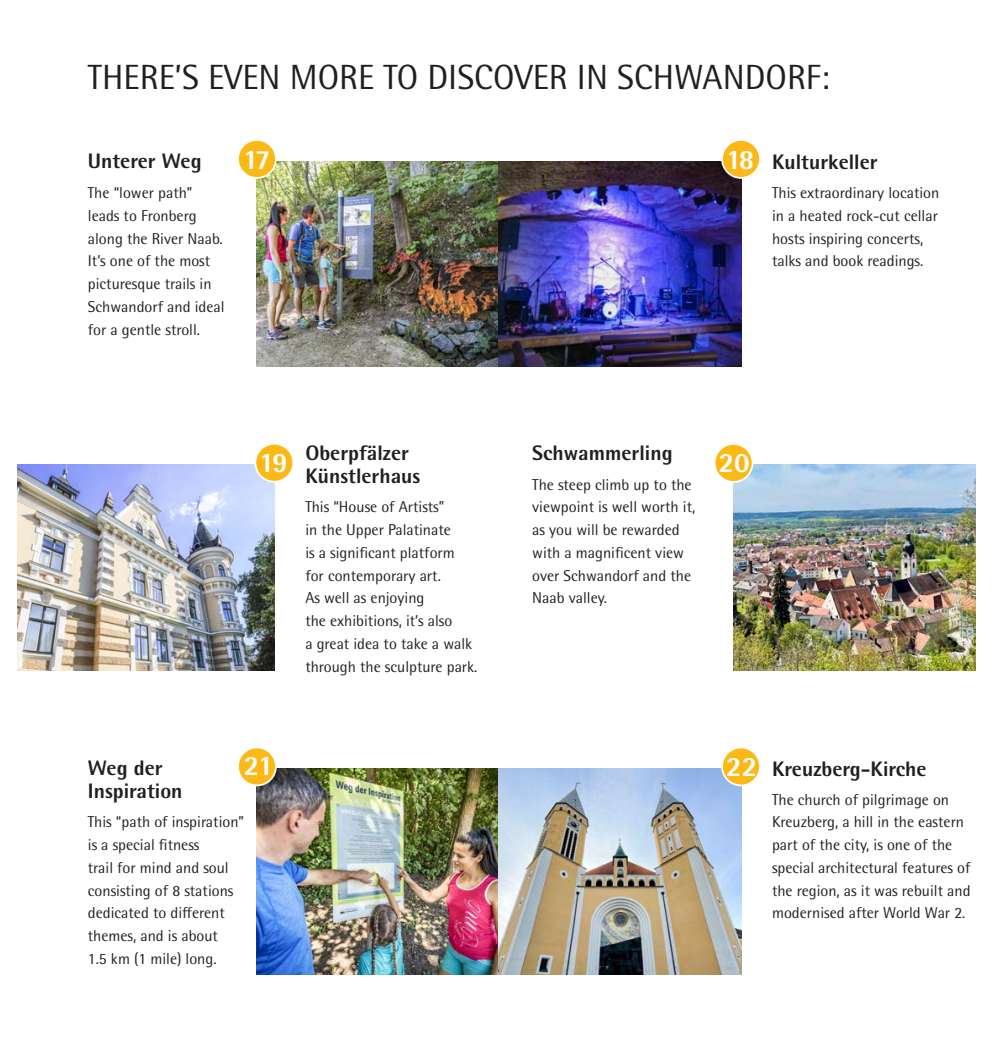
<style>
.page{position:relative;width:993px;height:1042px;background:#fff}
.page>*{position:absolute;margin:0;border:0;box-sizing:border-box;transform-origin:0 0}
.t1{font:35px "Rotis Semi Sans Pro";color:#231f20}
.t2{font:800 27.82px "Rotis Semi Sans Pro";letter-spacing:-.07em;color:#fff}
.t3{font:800 21px/22.8px "Rotis Semi Sans Pro";color:#231f20}
.t4{font:15.75px/22.8px "Rotis Semi Sans Pro";color:#231f20}
</style>
<div class="page">
<img style="left:18px;top:465px;width:256px;height:205px">
<img style="left:733px;top:465px;width:242px;height:205px">
<img style="left:257px;top:161px;width:242px;height:206px">
<img style="left:257px;top:768px;width:242px;height:206px">
<img style="left:499px;top:161px;width:241px;height:206px">
<img style="left:499px;top:768px;width:241px;height:206px">
<div style="left:255px;top:444px;width:38px;height:38px;background:#fcb814;border-radius:50%"></div>
<div style="left:254px;top:443px;width:40px;height:39px;border:2px solid #fff;border-radius:50%"></div>
<div style="left:238px;top:747px;width:38px;height:38px;background:#fcb814;border-radius:50%"></div>
<div style="left:237px;top:746px;width:40px;height:40px;border:2px solid #fff;border-radius:50%"></div>
<div style="left:721px;top:140px;width:38px;height:38px;background:#fcb814;border-radius:50%"></div>
<div style="left:721px;top:139px;width:39px;height:40px;border:2px solid #fff;border-radius:50%"></div>
<div style="left:721px;top:747px;width:38px;height:38px;background:#fcb814;border-radius:50%"></div>
<div style="left:721px;top:746px;width:39px;height:40px;border:2px solid #fff;border-radius:50%"></div>
<div style="left:714px;top:444px;width:38px;height:38px;background:#fcb814;border-radius:50%"></div>
<div style="left:713px;top:443px;width:40px;height:40px;border:2px solid #fff;border-radius:50%"></div>
<div style="left:238px;top:140px;width:38px;height:38px;background:#fcb814;border-radius:50%"></div>
<div style="left:237px;top:139px;width:40px;height:40px;border:2px solid #fff;border-radius:50%"></div>
<h1 class="t1" style="left:88px;top:57px;width:743px">THERE’S EVEN MORE TO DISCOVER IN SCHWANDORF:</h1>
<h3 class="t3" style="left:88px;top:149px;width:115px">Unterer Weg</h3>
<h2 class="t2" style="left:243px;top:142px;width:29px">17</h2>
<h2 class="t2" style="left:726px;top:142px;width:30px">18</h2>
<h3 class="t3" style="left:771px;top:150px;width:107px">Kulturkeller</h3>
<p class="t4" style="left:88px;top:181px;width:138px">The “lower path” leads to Fronberg along the River Naab.<br>It’s one of the most picturesque trails in<br>Schwandorf and ideal for a gentle stroll.</p>
<p class="t4" style="left:771px;top:181px;width:169px">This extraordinary location in a heated rock-cut cellar hosts inspiring concerts, talks and book readings.</p>
<h2 class="t2" style="left:259px;top:445px;width:30px">19</h2>
<h3 class="t3" style="left:305px;top:441px;width:116px">Oberpfälzer<br>Künstlerhaus</h3>
<p class="t4" style="left:305px;top:496px;width:173px">This “House of Artists”<br>in the Upper Palatinate<br>is a significant platform<br>for contemporary art.<br>As well as enjoying<br>the exhibitions, it’s also<br>a great idea to take a walk through the sculpture park.</p>
<h3 class="t3" style="left:532px;top:441px;width:142px">Schwammerling</h3>
<p class="t4" style="left:532px;top:473px;width:164px">The steep climb up to the viewpoint is well worth it, as you will be rewarded with a magnificent view over Schwandorf and the<br>Naab valley.</p>
<h2 class="t2" style="left:718px;top:445px;width:33px">20</h2>
<h3 class="t3" style="left:88px;top:756px;width:96px">Weg der<br>Inspiration</h3>
<h2 class="t2" style="left:243px;top:748px;width:31px">21</h2>
<p class="t4" style="left:88px;top:811px;width:158px">This “path of inspiration” is a special fitness<br>trail for mind and soul consisting of 8 stations dedicated to different themes, and is about<br>1.5 km (1 mile) long.</p>
<h2 class="t2" style="left:726px;top:749px;width:33px">22</h2>
<h3 class="t3" style="left:771px;top:757px;width:156px">Kreuzberg-Kirche</h3>
<p class="t4" style="left:771px;top:788px;width:200px">The church of pilgrimage on<br>Kreuzberg, a hill in the eastern part of the city, is one of the special architectural features of the region, as it was rebuilt and modernised after World War 2.</p>
</div>
